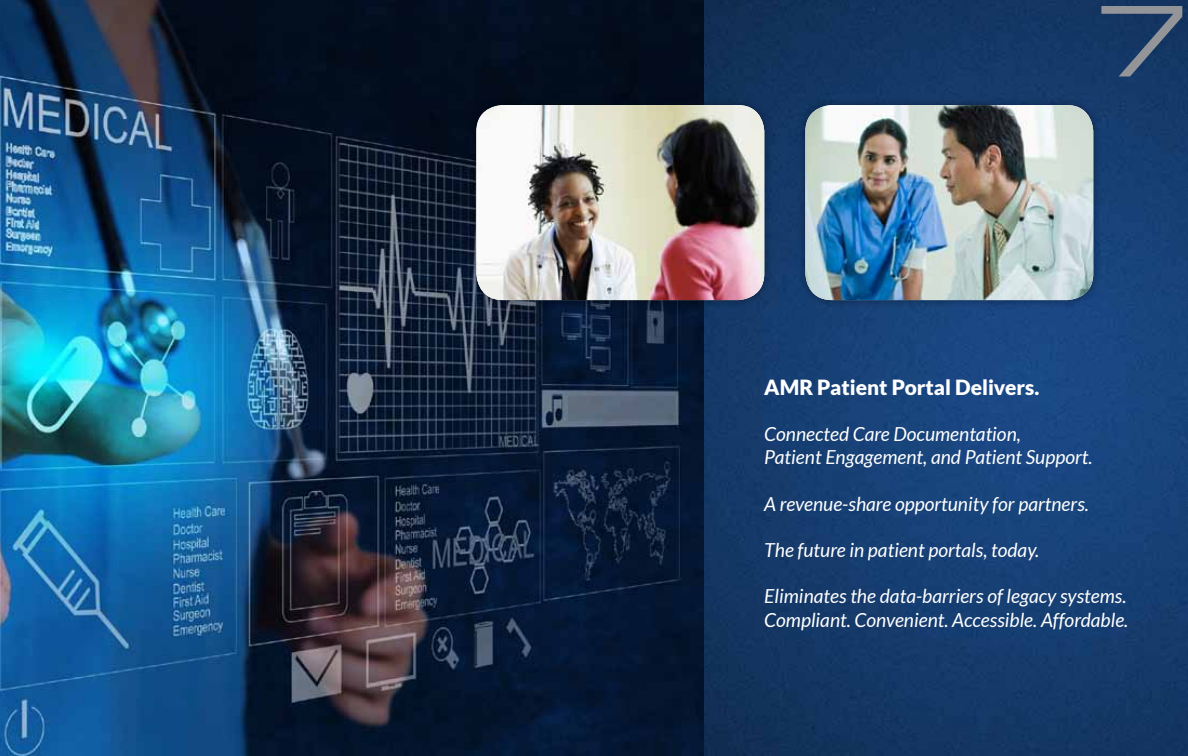
<style>
.page{position:relative;width:1188px;height:756px;background:#fff}
.page>*{position:absolute;margin:0;border:0;box-sizing:border-box;transform-origin:0 0}
.t1{font:97.35px "Eurostile LT Extended Two";color:#939598}
.t2{font:900 20.85px "Lato";color:#fff}
.t3{font:italic 19.35px/23.2px "Lato";color:#fff}
</style>
<div class="page">
<img style="left:703px;top:0;width:485px;height:756px">
<img style="left:0;top:0;width:703px;height:756px">
<div style="left:797px;top:97px;width:305px;height:211px;background:#000;opacity:.4"></div>
<img style="left:805px;top:105px;width:288px;height:195px">
<div style="left:468px;top:97px;width:305px;height:211px;background:#000;opacity:.4"></div>
<img style="left:476px;top:105px;width:288px;height:195px">
<h1 class="t1" style="left:1095px;top:-25px;width:95px">7</h1>
<p class="t2" style="left:764px;top:375px;width:277px">AMR Patient Portal Delivers.</p>
<p class="t3" style="left:764px;top:423px;width:330px">Connected Care Documentation,<br>Patient Engagement, and Patient Support.</p>
<p class="t3" style="left:764px;top:493px;width:326px">A revenue-share opportunity for partners.</p>
<p class="t3" style="left:764px;top:539px;width:276px">The future in patient portals, today.</p>
<p class="t3" style="left:764px;top:585px;width:366px">Eliminates the data-barriers of legacy systems.<br>Compliant. Convenient. Accessible. Affordable.</p>
</div>
